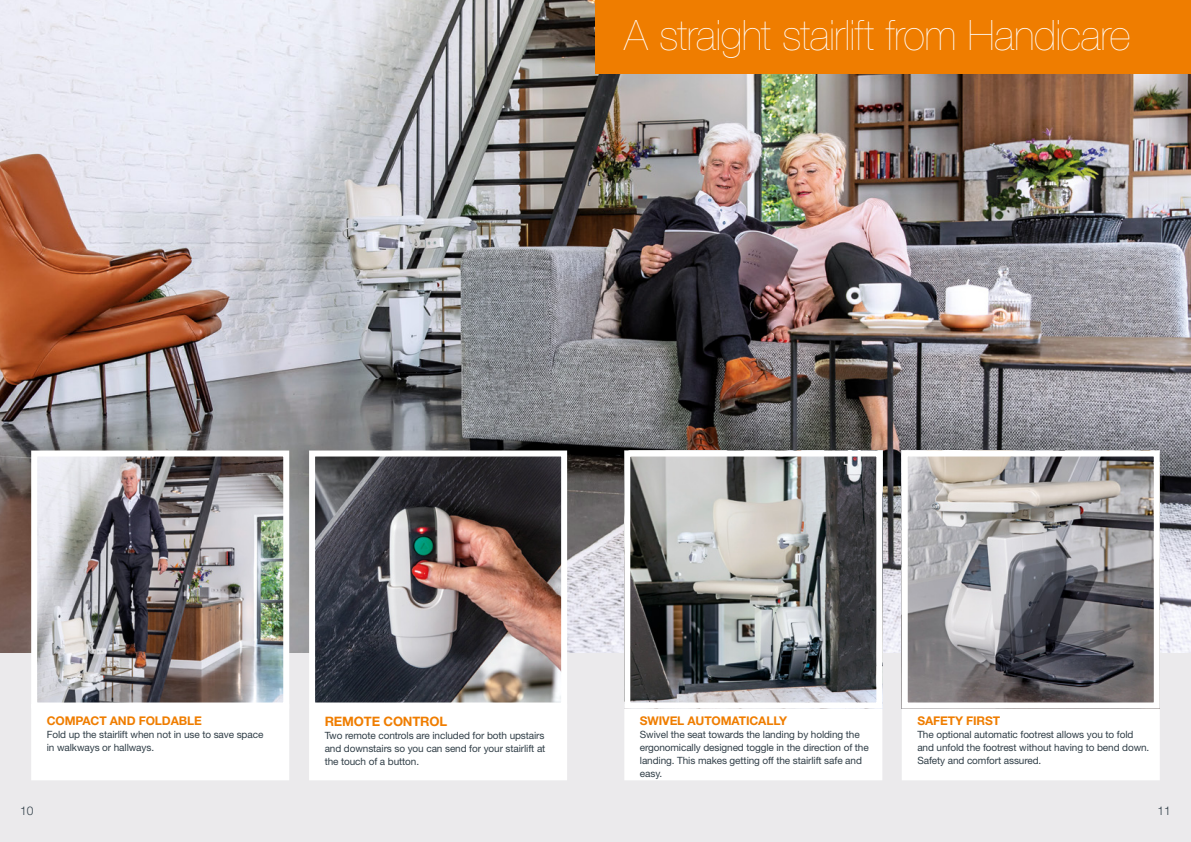
<style>
.page{position:relative;width:1191px;height:842px;background:#fff}
.page>*{position:absolute;margin:0;border:0;box-sizing:border-box;transform-origin:0 0}
.t1{font:200 42px "Helvetica Neue LT Std";letter-spacing:-.01em;color:#fff}
.t2{font:700 13px "Helvetica Neue LT Std";letter-spacing:-.01em;color:#ef7d00}
.t3{font:700 12px "Helvetica Neue LT Std";letter-spacing:-.01em;color:#ef7d00}
.t4{font:300 12px "Helvetica Neue LT Std";color:#303e47}
.t5{font:10px/13px "Helvetica Neue LT Std";letter-spacing:-.01em;color:#303e47}
</style>
<div class="page">
<div style="left:0;top:647px;width:1191px;height:195px;background:#ebeaec"></div>
<img style="left:0;top:0;width:1191px;height:653px">
<img style="left:28px;top:447px;width:264px;height:254px">
<div style="left:31px;top:701px;width:258px;height:79px;background:#fff"></div>
<div style="left:309px;top:711px;width:258px;height:69px;background:#fff"></div>
<div style="left:624px;top:701px;width:259px;height:79px;background:#fff"></div>
<div style="left:901px;top:708px;width:259px;height:72px;background:#fff"></div>
<img style="left:631px;top:457px;width:244px;height:244px">
<div style="left:624px;top:450px;width:258px;height:258px;border:6px solid #fff"></div>
<img style="left:908px;top:457px;width:244px;height:244px">
<div style="left:901px;top:450px;width:258px;height:258px;border:6px solid #fff"></div>
<img style="left:306px;top:447px;width:264px;height:264px">
<div style="left:595px;top:0;width:596px;height:74px;background:#ef7d00"></div>
<h1 class="t1" style="left:624px;top:10px;width:507px">A straight stairlift from Handicare</h1>
<p class="t3" style="left:47px;top:713px;width:157px">COMPACT AND FOLDABLE</p>
<p class="t5" style="left:47px;top:728px;width:218px">Fold up the stairlift when not in use to save space in walkways or hallways.</p>
<h2 class="t2" style="left:325px;top:713px;width:124px">REMOTE CONTROL</h2>
<p class="t5" style="left:325px;top:729px;width:222px;text-align:justify">Two remote controls are included for both upstairs and downstairs so you can send for your stairlift at the touch of a button.</p>
<p class="t3" style="left:640px;top:713px;width:149px">SWIVEL AUTOMATICALLY</p>
<p class="t5" style="left:640px;top:728px;width:230px">Swivel the seat towards the landing by holding the ergonomically designed toggle in the direction of the landing. This makes getting off the stairlift safe and easy.</p>
<p class="t3" style="left:917px;top:713px;width:84px">SAFETY FIRST</p>
<p class="t5" style="left:917px;top:728px;width:233px">The optional automatic footrest allows you to fold and unfold the footrest without having to bend down.<br>Safety and comfort assured.</p>
<p class="t4" style="left:20px;top:803px;width:15px">10</p>
<p class="t4" style="left:1157px;top:803px;width:15px">11</p>
</div>
